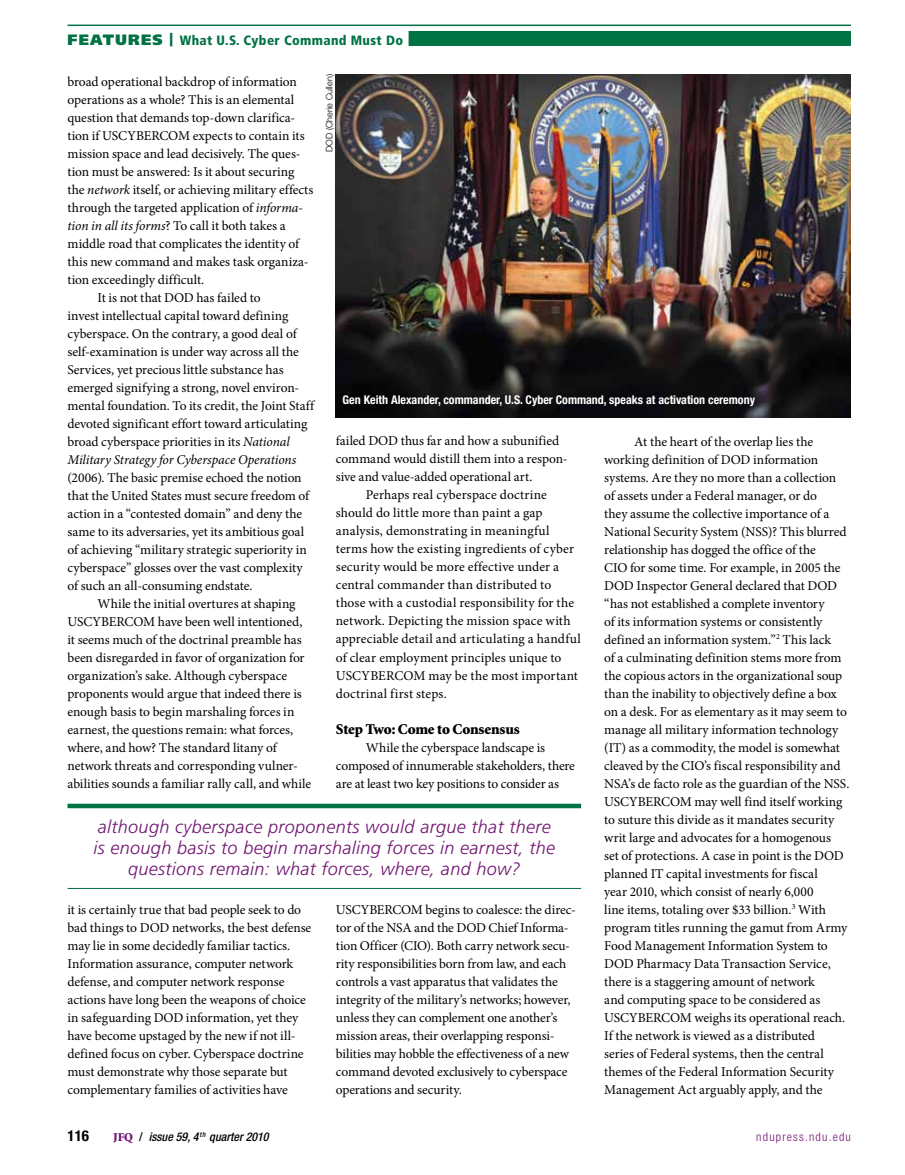
<style>
.page{position:relative;width:905px;height:1175px;background:#fff}
.page>*{position:absolute;margin:0;border:0;box-sizing:border-box;transform-origin:0 0}
.t1{font:italic 300 18px/21px "Frutiger LT Std";letter-spacing:.02em;color:#711471;text-align:center}
.t2{font:900 15px "Minion Std";letter-spacing:-.01em;color:#000}
.t3{font:700 condensed 15px "Helvetica Neue LT Std";color:#000}
.t4{font:13.5px/18px "Minion Pro";letter-spacing:-.005em;color:#000}
.t5{font:italic 13.5px "Minion Pro";letter-spacing:-.005em;color:#000}
.t6{font:900 condensed 13.5px "Frutiger LT Std";letter-spacing:.025em;color:#007243}
.t7{font:13.5px "Minion Pro";letter-spacing:.015em;color:#000}
.t8{font:700 condensed 12px "Helvetica Neue LT Std";color:#fff}
.t9{font:italic 500 condensed 12px "Helvetica Neue LT Std";color:#000}
.t10{font:300 condensed 12px "Helvetica Neue LT Std";letter-spacing:.1em;color:#711471}
.t11{font:300 9px "Helvetica Neue LT Std";color:#000}
.s1{font-stretch:normal;font-size:15px}
.s2{font-stretch:normal}
.s3{font-style:italic}
.s4{font-family:"Minion Std";font-weight:900;font-style:normal;font-stretch:normal;color:#711471}
.s5{font-style:normal}
</style>
<div class="page">
<div style="left:408px;top:31px;width:442px;height:15px;background:#007243"></div>
<hr style="left:68px;top:25px;width:782px;height:1px;background:#007243">
<div style="left:68px;top:803px;width:513px;height:5px;background:#007243"></div>
<hr style="left:68px;top:888px;width:513px;height:1px;background:#007243">
<img style="left:336px;top:74px;width:514px;height:343px">
<p class="t6" style="left:68px;top:32px;width:337px"><span class="s1">FEATURES</span> <span class="s2">|</span> What U.S. Cyber Command Must Do</p>
<p class="t4" style="left:68px;top:72px;width:231px">broad operational backdrop of information</p>
<p class="t4" style="left:68px;top:90px;width:228px">operations as a whole? This is an elemental</p>
<p class="t4" style="left:68px;top:108px;width:229px">question that demands top-down clarifica-</p>
<p class="t4" style="left:68px;top:126px;width:239px">tion if USCYBERCOM expects to contain its</p>
<p class="t4" style="left:68px;top:144px;width:235px">mission space and lead decisively. The ques-</p>
<p class="t4" style="left:68px;top:162px;width:228px">tion must be answered: Is it about securing</p>
<p class="t4" style="left:68px;top:180px;width:247px">the <span class="s3">network</span> itself, or achieving military effects</p>
<p class="t4" style="left:68px;top:198px;width:237px">through the targeted application of <span class="s3">informa-</span></p>
<p class="t4" style="left:67px;top:216px;width:220px"><span class="s3">tion in all its forms</span>? To call it both takes a</p>
<p class="t4" style="left:67px;top:234px;width:233px">middle road that complicates the identity of</p>
<p class="t4" style="left:67px;top:252px;width:243px">this new command and makes task organiza-</p>
<p class="t4" style="left:67px;top:270px;width:138px">tion exceedingly difficult.</p>
<p class="t4" style="left:97px;top:288px;width:165px">It is not that DOD has failed to</p>
<p class="t4" style="left:67px;top:306px;width:222px">invest intellectual capital toward defining</p>
<p class="t4" style="left:67px;top:324px;width:231px">cyberspace. On the contrary, a good deal of</p>
<p class="t4" style="left:67px;top:342px;width:233px">self-examination is under way across all the</p>
<p class="t4" style="left:67px;top:360px;width:218px">Services, yet precious little substance has</p>
<p class="t4" style="left:67px;top:378px;width:233px">emerged signifying a strong, novel environ-</p>
<p class="t4" style="left:67px;top:396px;width:248px">mental foundation. To its credit, the Joint Staff</p>
<p class="t4" style="left:67px;top:414px;width:241px">devoted significant effort toward articulating</p>
<p class="t4" style="left:67px;top:432px;width:224px">broad cyberspace priorities in its <span class="s3">National</span></p>
<p class="t5" style="left:67px;top:450px;width:230px">Military Strategy for Cyberspace Operations</p>
<p class="t4" style="left:67px;top:468px;width:243px">(2006). The basic premise echoed the notion that the United States must secure freedom of action in a “contested domain” and deny the same to its adversaries, yet its ambitious goal of achieving “military strategic superiority in cyberspace” glosses over the vast complexity of such an all-consuming endstate.</p>
<p class="t4" style="left:67px;top:594px;width:245px;text-indent:30px">While the initial overtures at shaping USCYBERCOM have been well intentioned, it seems much of the doctrinal preamble has been disregarded in favor of organization for organization’s sake. Although cyberspace proponents would argue that indeed there is enough basis to begin marshaling forces in earnest, the questions remain: what forces, where, and how? The standard litany of network threats and corresponding vulner&shy;abilities sounds a familiar rally call, and while</p>
<p class="t11" style="left:324px;top:152px;width:79px;rotate:-90deg">DOD (Cherie Cullen)</p>
<p class="t8" style="left:342px;top:392px;width:414px">Gen Keith Alexander, commander, U.S. Cyber Command, speaks at activation ceremony</p>
<p class="t4" style="left:336px;top:432px;width:225px">failed DOD thus far and how a subunified</p>
<p class="t4" style="left:336px;top:450px;width:233px">command would distill them into a respon-</p>
<p class="t4" style="left:336px;top:468px;width:198px">sive and value-added operational art.</p>
<p class="t4" style="left:366px;top:486px;width:182px">Perhaps real cyberspace doctrine</p>
<p class="t4" style="left:336px;top:504px;width:208px">should do little more than paint a gap</p>
<p class="t7" style="left:336px;top:522px;width:215px">analysis, demonstrating in meaningful</p>
<p class="t4" style="left:336px;top:540px;width:240px">terms how the existing ingredients of cyber</p>
<p class="t4" style="left:336px;top:558px;width:225px">security would be more effective under a</p>
<p class="t4" style="left:336px;top:576px;width:217px">central commander than distributed to</p>
<p class="t4" style="left:336px;top:594px;width:240px">those with a custodial responsibility for the</p>
<p class="t4" style="left:336px;top:612px;width:236px">network. Depicting the mission space with</p>
<p class="t4" style="left:336px;top:630px;width:246px">appreciable detail and articulating a handful</p>
<p class="t4" style="left:336px;top:648px;width:227px">of clear employment principles unique to</p>
<p class="t4" style="left:336px;top:666px;width:244px">USCYBERCOM may be the most important</p>
<p class="t4" style="left:336px;top:684px;width:112px">doctrinal first steps.</p>
<p class="t2" style="left:336px;top:721px;width:185px">Step Two: Come to Consensus</p>
<p class="t4" style="left:336px;top:738px;width:240px;text-indent:30px">While the cyberspace landscape is composed of innumerable stakeholders, there are at least two key positions to consider as</p>
<p class="t4" style="left:604px;top:432px;width:247px;text-indent:30px">At the heart of the overlap lies the working definition of DOD information systems. Are they no more than a collection of assets under a Federal manager, or do<br>they assume the collective importance of a National Security System (NSS)? This blurred relationship has dogged the office of the<br>CIO for some time. For example, in 2005 the DOD Inspector General declared that DOD “has not established a complete inventory<br>of its information systems or consistently defined an information system.”<sup>2</sup> This lack<br>of a culminating definition stems more from the copious actors in the organizational soup than the inability to objectively define a box on a desk. For as elementary as it may seem to manage all military information technology (IT) as a commodity, the model is somewhat cleaved by the CIO’s fiscal responsibility and NSA’s de facto role as the guardian of the NSS.<br>USCYBERCOM may well find itself working to suture this divide as it mandates security writ large and advocates for a homogenous<br>set of protections. A case in point is the DOD planned IT capital investments for fiscal<br>year 2010, which consist of nearly 6,000<br>line items, totaling over $33 billion.<sup>3</sup> With program titles running the gamut from Army Food Management Information System to DOD Pharmacy Data Transaction Service, there is a staggering amount of network<br>and computing space to be considered as USCYBERCOM weighs its operational reach.<br>If the network is viewed as a distributed<br>series of Federal systems, then the central themes of the Federal Information Security Management Act arguably apply, and the</p>
<h1 class="t1" style="left:93px;top:816px;width:463px">although cyberspace proponents would argue that there is enough basis to begin marshaling forces in earnest, the questions remain: what forces, where, and how?</h1>
<p class="t4" style="left:67px;top:900px;width:245px">it is certainly true that bad people seek to do bad things to DOD networks, the best defense may lie in some decidedly familiar tactics.<br>Information assurance, computer network defense, and computer network response actions have long been the weapons of choice in safeguarding DOD information, yet they have become upstaged by the new if not ill&shy;defined focus on cyber. Cyberspace doctrine must demonstrate why those separate but complementary families of activities have</p>
<p class="t4" style="left:336px;top:900px;width:241px">USCYBERCOM begins to coalesce: the direc&shy;tor of the NSA and the DOD Chief Informa&shy;tion Officer (CIO). Both carry network secu&shy;rity responsibilities born from law, and each controls a vast apparatus that validates the integrity of the military’s networks; however, unless they can complement one another’s mission areas, their overlapping responsi&shy;bilities may hobble the effectiveness of a new command devoted exclusively to cyberspace operations and security.</p>
<p class="t3" style="left:68px;top:1126px;width:23px">116</p>
<p class="t9" style="left:113px;top:1129px;width:157px"><span class="s4">JFQ</span> <span class="s5">/</span> issue 59, 4 <sup>th</sup> quarter 2010</p>
<p class="t10" style="left:756px;top:1129px;width:96px">ndupress.ndu.edu</p>
</div>
